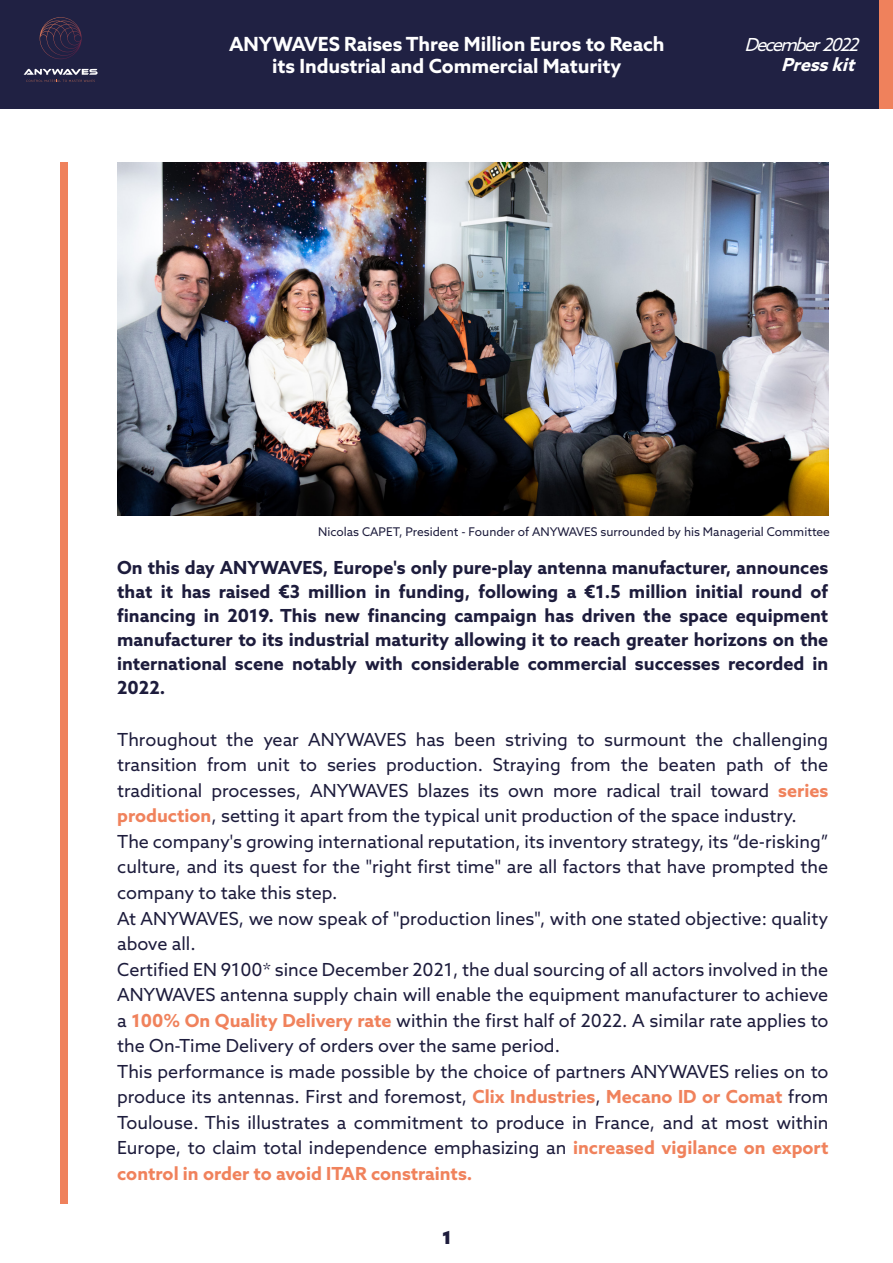
<style>
.page{position:relative;width:893px;height:1263px;background:#fff}
.page>*{position:absolute;margin:0;border:0;box-sizing:border-box;transform-origin:0 0}
.t1{font:700 19.5px "Azo Sans";letter-spacing:-.005em;color:#fff}
.t2{font:18px/25.5px "Azo Sans";color:#1d1c3c}
.t3{font:700 18px/24px "Azo Sans";color:#1d1c3c;text-align:justify}
.t4{font:italic 18px "Azo Sans";color:#fff}
.t5{font:italic 700 18px "Azo Sans";color:#fff}
.t6{font:900 18px "Azo Sans";color:#1d1c3c}
.t7{font:12px "Azo Sans";color:#1d1c3c}
.s1{font-weight:700;color:#f0825c}
</style>
<div class="page">
<div style="left:0;top:0;width:888px;height:109px;background:#202143"></div>
<svg style="left:24px;top:69px;width:74px;height:13px"></svg>
<svg style="left:40px;top:17px;width:42px;height:42px"></svg>
<div style="left:880px;top:0;width:13px;height:109px;background:#ef815c"></div>
<div style="left:60px;top:162px;width:7px;height:1042px;background:#ef815c"></div>
<img style="left:117px;top:162px;width:711px;height:353px">
<p class="t1" style="left:229px;top:31px;width:437px">ANYWAVES Raises Three Million Euros to Reach</p>
<p class="t4" style="left:744px;top:33px;width:121px">December2022</p>
<p class="t1" style="left:272px;top:53px;width:350px">its Industrial and Commercial Maturity</p>
<p class="t5" style="left:781px;top:53px;width:81px">Presskit</p>
<p class="t7" style="left:318px;top:524px;width:513px">Nicolas CAPET, President - Founder of ANYWAVES surrounded by his Managerial Committee</p>
<p class="t3" style="left:117px;top:555px;width:713px">On this day ANYWAVES, Europe's only pure-play antenna manufacturer, announces that it has raised €3 million in funding, following a €1.5 million initial round of financing in 2019. This new financing campaign has driven the space equipment manufacturer to its industrial maturity allowing it to reach greater horizons on the international scene notably with considerable commercial successes recorded in 2022.</p>
<p class="t2" style="left:117px;top:726px;width:713px">Throughout the year ANYWAVES has been striving to surmount the challenging transition from unit to series production. Straying from the beaten path of the traditional processes, ANYWAVES blazes its own more radical trail toward <span class="s1">series production</span>, setting it apart from the typical unit production of the space industry.<br>The company's growing international reputation, its inventory strategy, its “de-risking” culture, and its quest for the "right first time" are all factors that have prompted the company to take this step.<br>At ANYWAVES, we now speak of "production lines", with one stated objective: quality above all.<br>Certified EN 9100* since December 2021, the dual sourcing of all actors involved in the ANYWAVES antenna supply chain will enable the equipment manufacturer to achieve a <span class="s1">100% On Quality Delivery rate</span> within the first half of 2022. A similar rate applies to the On-Time Delivery of orders over the same period.<br>This performance is made possible by the choice of partners ANYWAVES relies on to produce its antennas. First and foremost, <span class="s1">Clix Industries</span>, <span class="s1">Mecano ID or Comat</span> from Toulouse. This illustrates a commitment to produce in France, and at most within Europe, to claim total independence emphasizing an <span class="s1">increased vigilance on export control in order to avoid ITAR constraints.</span></p>
<p class="t6" style="left:442px;top:1225px;width:11px">1</p>
</div>
